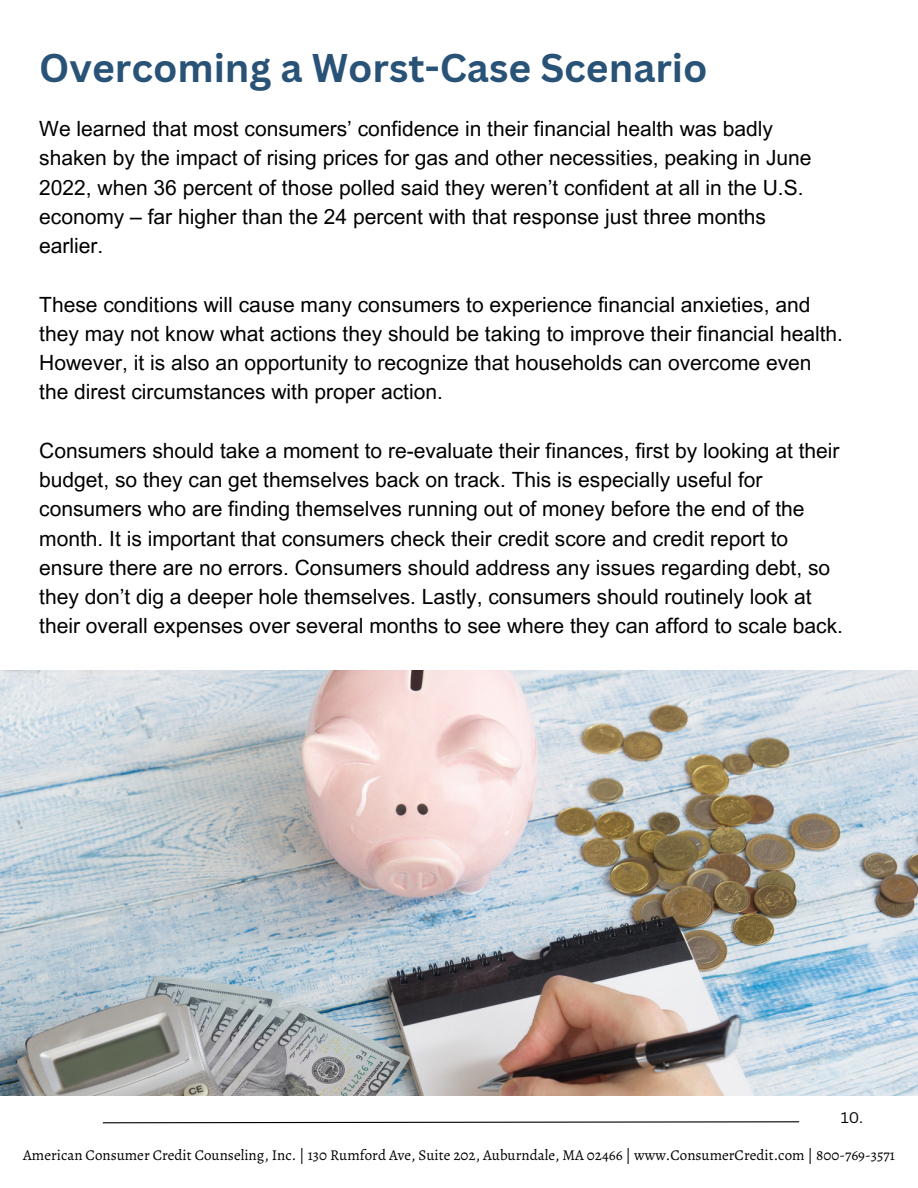
<style>
.page{position:relative;width:918px;height:1188px;background:#fff}
.page>*{position:absolute;margin:0;border:0;box-sizing:border-box;transform-origin:0 0}
.t1{font:700 39px "Canva Sans";color:#295277}
.t2{font:21px/29.2px "Arial MT Pro";color:#000}
.t3{font:15px "Alegreya";color:#000}
.t4{font:15px "Canva Sans";color:#000}
</style>
<div class="page">
<img style="left:0;top:671px;width:918px;height:425px">
<svg style="left:102px;top:1121px;width:698px;height:3px"></svg>
<p class="t1" style="left:39px;top:41px;width:670px">Overcoming a Worst-Case Scenario</p>
<p class="t2" style="left:39px;top:117px;width:774px">We learned that most consumers’ confidence in their financial health was badly shaken by the impact of rising prices for gas and other necessities, peaking in June 2022, when 36 percent of those polled said they weren’t confident at all in the U.S. economy – far higher than the 24 percent with that response just three months earlier.</p>
<p class="t2" style="left:39px;top:292px;width:805px">These conditions will cause many consumers to experience financial anxieties, and they may not know what actions they should be taking to improve their financial health.<br>However, it is also an opportunity to recognize that households can overcome even the direst circumstances with proper action.</p>
<p class="t2" style="left:39px;top:438px;width:805px">Consumers should take a moment to re-evaluate their finances, first by looking at their budget, so they can get themselves back on track. This is especially useful for consumers who are finding themselves running out of money before the end of the month. It is important that consumers check their credit score and credit report to ensure there are no errors. Consumers should address any issues regarding debt, so they don’t dig a deeper hole themselves. Lastly, consumers should routinely look at their overall expenses over several months to see where they can afford to scale back.</p>
<p class="t4" style="left:841px;top:1106px;width:24px">10.</p>
<p class="t3" style="left:23px;top:1145px;width:873px">American Consumer Credit Counseling, Inc. | 130 Rumford Ave, Suite 202, Auburndale, MA 02466 | www.ConsumerCredit.com | 800-769-3571</p>
</div>
